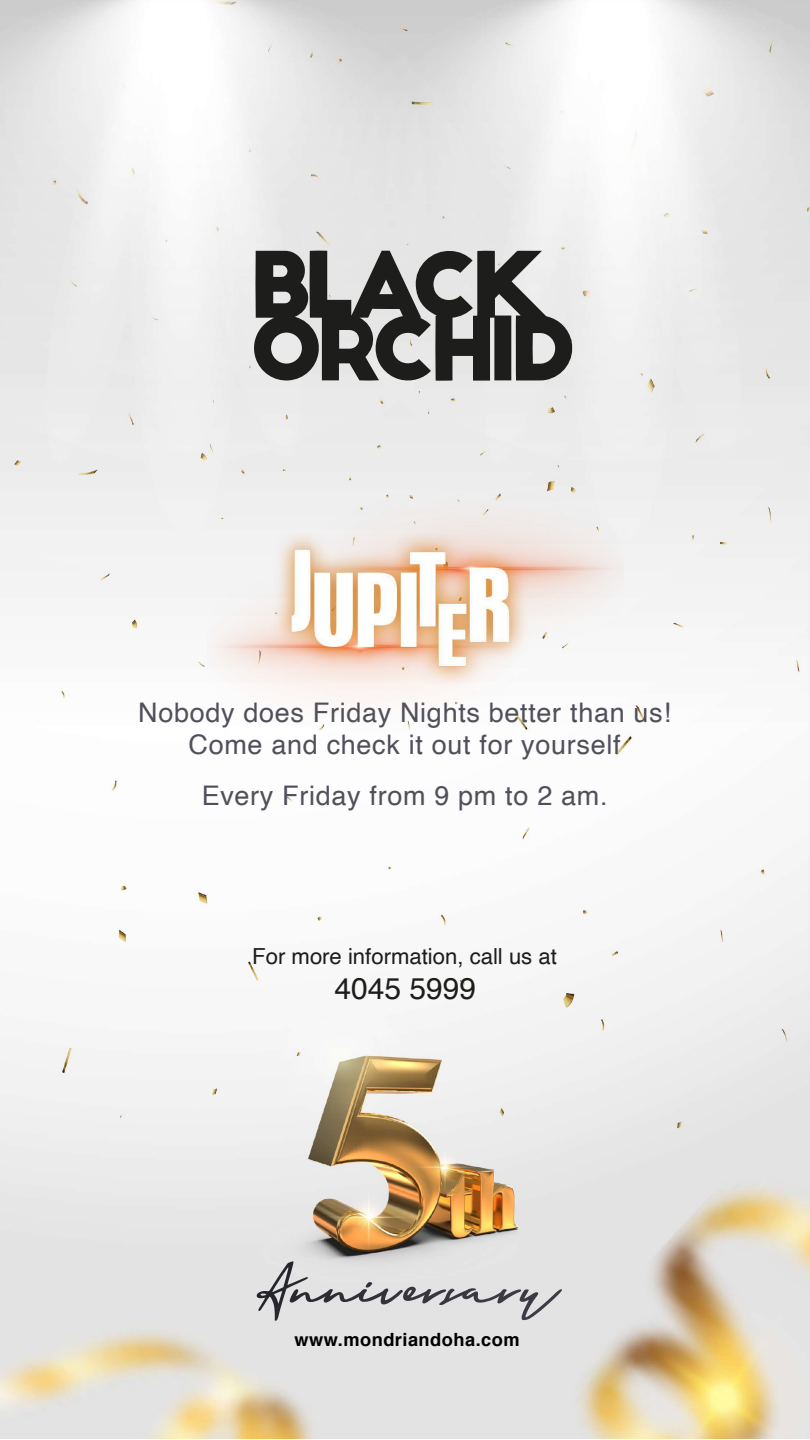
<style>
.page{position:relative;width:810px;height:1440px;background:#fff}
.page>*{position:absolute;margin:0;border:0;box-sizing:border-box;transform-origin:0 0}
.t1{font:30px "Helvetica";color:#1d1d1b}
.t2{font:27px/32.4px "Helvetica";letter-spacing:.025em;color:#50505b;text-align:center}
.t3{font:22.12px "Helvetica";color:#1d1d1b}
.t4{font:700 18.23px "Helvetica";letter-spacing:.025em;color:#000}
</style>
<div class="page">
<img style="left:0;top:0;width:810px;height:1439px">
<svg style="left:254px;top:247px;width:321px;height:136px;background:#747472"></svg>
<svg style="left:257px;top:1261px;width:305px;height:60px;background:#cccdce"></svg>
<img style="left:208px;top:488px;width:416px;height:242px">
<p class="t2" style="left:138px;top:697px;width:534px">Nobody does Friday Nights better than us!<br>Come and check it out for yourself</p>
<p class="t2" style="left:202px;top:780px;width:407px">Every Friday from 9 pm to 2 am.</p>
<p class="t3" style="left:252px;top:939px;width:306px">For more information, call us at</p>
<p class="t1" style="left:334px;top:965px;width:143px">4045 5999</p>
<p class="t4" style="left:295px;top:1324px;width:226px">www.mondriandoha.com</p>
</div>
